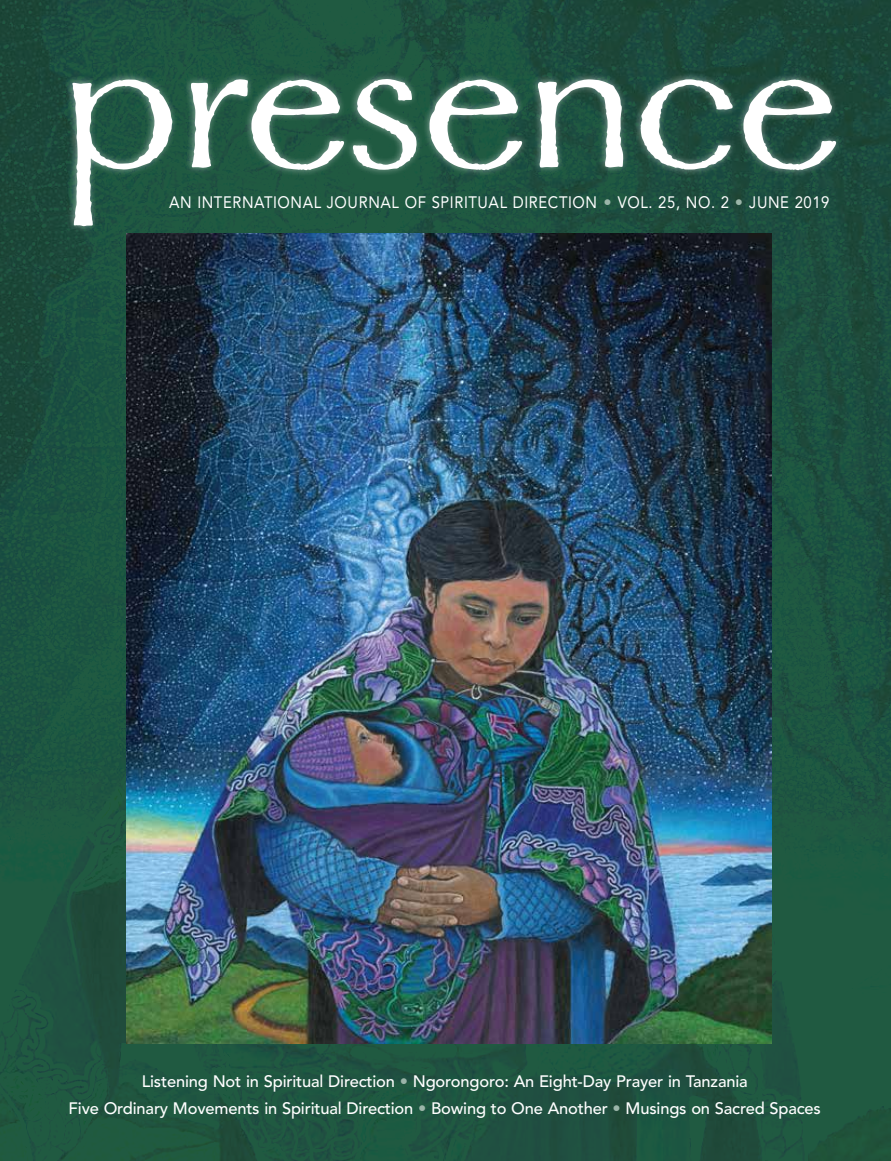
<style>
.page{position:relative;width:891px;height:1161px;background:#fff}
.page>*{position:absolute;margin:0;border:0;box-sizing:border-box;transform-origin:0 0}
.t1{font:228px "Galahad Std";color:#fff}
.t2{font:500 16.5px/27px "Avenir LT Std";letter-spacing:-.01em;color:#fff;text-align:center}
.t3{font:16.5px "Avenir LT Std";letter-spacing:.04em;color:#fff;scale:.9 1}
.s1{color:#9bb5a9}
</style>
<div class="page">
<img style="left:0;top:0;width:891px;height:1161px">
<img style="left:126px;top:233px;width:645px;height:810px">
<div style="left:65px;top:71px;width:778px;height:162px;background:#fff;opacity:.5"></div>
<h1 class="t1" style="left:61px;top:-45px;width:780px">presence</h1>
<p class="t3" style="left:169px;top:192px;width:735px">AN INTERNATIONAL JOURNAL OF SPIRITUAL DIRECTION <span class="s1">•</span> VOL. 25, NO. 2 <span class="s1">•</span> JUNE 2019</p>
<p class="t2" style="left:69px;top:1068px;width:754px">Listening Not in Spiritual Direction <span class="s1">•</span> Ngorongoro: An Eight-Day Prayer in Tanzania<br>Five Ordinary Movements in Spiritual Direction <span class="s1">•</span> Bowing to One Another <span class="s1">•</span> Musings on Sacred Spaces</p>
</div>
